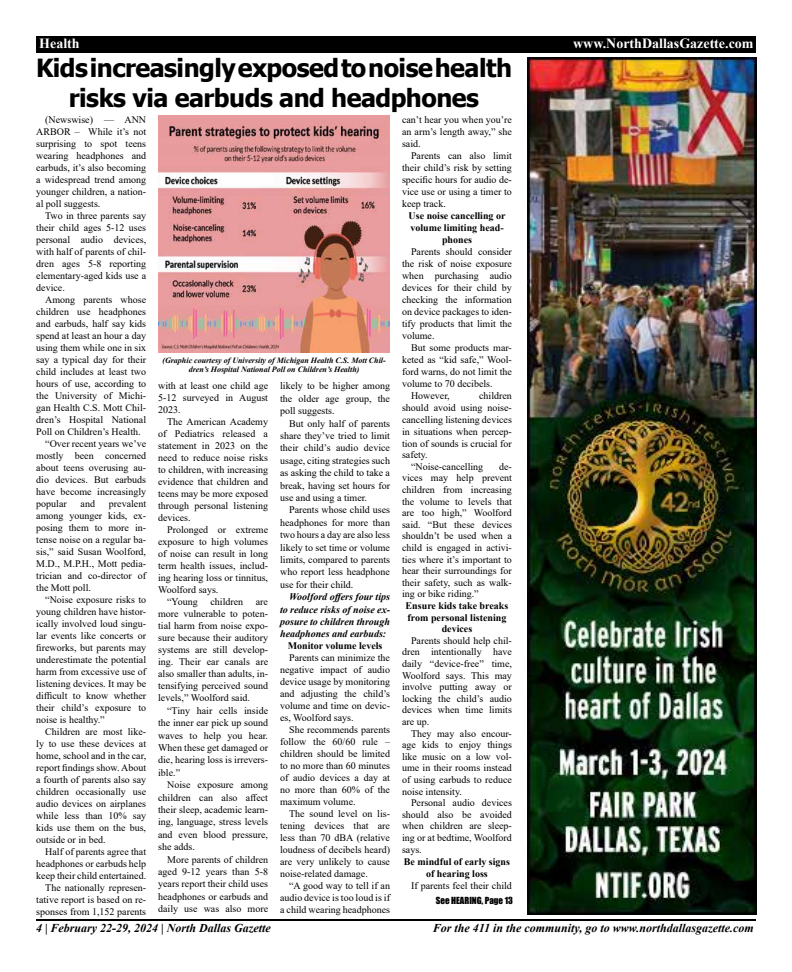
<style>
.page{position:relative;width:792px;height:972px;background:#fff}
.page>*{position:absolute;margin:0;border:0;box-sizing:border-box;transform-origin:0 0}
.t1{font:700 25px/30px "Tahoma";letter-spacing:-.02em;color:#000;text-align:center}
.t2{font:700 14px "Times New Roman";color:#fff}
.t3{font:italic 700 12px "Times New Roman";color:#000}
.t4{font:10px/12px "Times New Roman";color:#000;text-align:justify}
.t5{font:700 10px/12px "Times New Roman";color:#000;text-align:center}
.t6{font:italic 700 10px/12.4px "Times New Roman";color:#000;text-align:justify}
.t7{font:9px "Impact";color:#000}
.t8{font:italic 700 8px/9.6px "Times New Roman";color:#000;text-align:center}
</style>
<div class="page">
<div style="left:36px;top:36px;width:720px;height:17px;background:#000"></div>
<hr style="left:36px;top:919px;width:720px;height:2px;background:#000">
<img style="left:528px;top:58px;width:228px;height:857px">
<img style="left:158px;top:115px;width:232px;height:237px">
<h2 class="t2" style="left:39px;top:33px;width:42px">Health</h2>
<h2 class="t2" style="left:573px;top:33px;width:182px">www.NorthDallasGazette.com</h2>
<h1 class="t1" style="left:36px;top:54px;width:478px">Kids increasingly exposed to noise health risks via earbuds and headphones</h1>
<p class="t4" style="left:36px;top:113px;width:111px;text-indent:9px">(Newswise) — ANN ARBOR – While it’s not surprising to spot teens wearing headphones and earbuds, it’s also becoming a widespread trend among younger children, a nation&shy;al poll suggests.</p>
<p class="t4" style="left:36px;top:209px;width:111px;text-indent:9px">Two in three parents say their child ages 5-12 uses personal audio devices, with half of parents of chil&shy;dren ages 5-8 reporting elementary-aged kids use a device.</p>
<p class="t4" style="left:45px;top:293px;width:102px">Among parents whose</p>
<p class="t4" style="left:36px;top:305px;width:111px">children use headphones</p>
<p class="t4" style="left:36px;top:317px;width:111px">and earbuds, half say kids</p>
<p class="t4" style="left:36px;top:329px;width:111px">spend at least an hour a day</p>
<p class="t4" style="left:36px;top:341px;width:111px">using them while one in six</p>
<p class="t4" style="left:36px;top:353px;width:111px">say a typical day for their</p>
<p class="t4" style="left:36px;top:365px;width:111px">child includes at least two</p>
<p class="t4" style="left:36px;top:377px;width:111px">hours of use, according to</p>
<p class="t4" style="left:36px;top:389px;width:111px">the University of Michi-</p>
<p class="t4" style="left:36px;top:401px;width:111px">gan Health C.S. Mott Chil-</p>
<p class="t4" style="left:36px;top:413px;width:111px">dren’s Hospital National</p>
<p class="t4" style="left:36px;top:425px;width:106px">Poll on Children’s Health.</p>
<p class="t4" style="left:45px;top:437px;width:102px">“Over recent years we’ve</p>
<p class="t4" style="left:36px;top:449px;width:111px">mostly been concerned</p>
<p class="t4" style="left:36px;top:461px;width:111px">about teens overusing au-</p>
<p class="t4" style="left:36px;top:473px;width:111px">dio devices. But earbuds</p>
<p class="t4" style="left:36px;top:485px;width:111px">have become increasingly</p>
<p class="t4" style="left:36px;top:497px;width:32px">popular</p>
<p class="t4" style="left:81px;top:497px;width:16px">and</p>
<p class="t4" style="left:36px;top:497px;width:111px;text-indent:73px">prevalent among younger kids, ex&shy;posing them to more in&shy;tense noise on a regular ba&shy;sis,” said Susan Woolford, M.D., M.P.H., Mott pedia&shy;trician and co-director of the Mott poll.</p>
<p class="t4" style="left:36px;top:593px;width:111px;text-indent:9px">“Noise exposure risks to young children have histor&shy;ically involved loud singu&shy;lar events like concerts or fireworks, but parents may underestimate the potential harm from excessive use of listening devices. It may be difficult to know whether their child’s exposure to noise is healthy.”</p>
<p class="t4" style="left:36px;top:725px;width:111px;text-indent:9px">Children are most like&shy;ly to use these devices at home, school and in the car, report findings show. About a fourth of parents also say children occasionally use audio devices on airplanes while less than 10% say kids use them on the bus, outside or in bed.</p>
<p class="t4" style="left:36px;top:845px;width:111px;text-align:right">Half of parents agree that headphones or earbuds help keep their child entertained.<br>The nationally represen&shy;tative report is based on re&shy;sponses from 1,152 parents</p>
<p class="t8" style="left:162px;top:355px;width:225px">(Graphic courtesy of University of Michigan Health C.S. Mott Chil&shy;dren’s Hospital National Poll on Children’s Health)</p>
<p class="t4" style="left:158px;top:380px;width:111px">with at least one child age 5-12 surveyed in August 2023.</p>
<p class="t4" style="left:158px;top:416px;width:111px;text-indent:9px">The American Academy of Pediatrics released a statement in 2023 on the need to reduce noise risks to children, with increasing evidence that children and teens may be more exposed through personal listening devices.</p>
<p class="t4" style="left:167px;top:524px;width:102px">Prolonged or extreme</p>
<p class="t4" style="left:158px;top:536px;width:111px">exposure to high volumes</p>
<p class="t4" style="left:158px;top:548px;width:111px">of noise can result in long</p>
<p class="t4" style="left:158px;top:560px;width:111px">term health issues, includ-</p>
<p class="t4" style="left:158px;top:572px;width:111px">ing hearing loss or tinnitus,</p>
<p class="t4" style="left:158px;top:584px;width:62px">Woolford says.</p>
<p class="t4" style="left:167px;top:596px;width:32px">“Young</p>
<p class="t4" style="left:210px;top:596px;width:34px">children</p>
<p class="t4" style="left:158px;top:596px;width:111px;text-indent:98px">are more vulnerable to poten&shy;tial harm from noise expo&shy;sure because their auditory systems are still develop&shy;ing. Their ear canals are also smaller than adults, in&shy;tensifying perceived sound levels,” Woolford said.</p>
<p class="t4" style="left:158px;top:704px;width:111px;line-height:12.4px;text-indent:9px">“Tiny hair cells inside the inner ear pick up sound waves to help you hear.<br>When these get damaged or die, hearing loss is irrevers&shy;ible.”</p>
<p class="t4" style="left:158px;top:778px;width:111px;line-height:12.4px;text-indent:9px">Noise exposure among children can also affect their sleep, academic learn&shy;ing, language, stress levels and even blood pressure, she adds.</p>
<p class="t4" style="left:158px;top:853px;width:111px;line-height:12.4px;text-indent:9px">More parents of children aged 9-12 years than 5-8 years report their child uses headphones or earbuds and daily use was also more</p>
<p class="t4" style="left:280px;top:380px;width:111px;line-height:12.4px">likely to be higher among the older age group, the poll suggests.</p>
<p class="t4" style="left:280px;top:417px;width:111px;line-height:12.4px;text-indent:9px">But only half of parents share they’ve tried to limit their child’s audio device usage, citing strategies such as asking the child to take a break, having set hours for use and using a timer.</p>
<p class="t4" style="left:280px;top:504px;width:111px;line-height:12.4px;text-indent:9px">Parents whose child uses headphones for more than two hours a day are also less likely to set time or volume limits, compared to parents who report less headphone use for their child.</p>
<p class="t6" style="left:280px;top:590px;width:111px;text-indent:9px">Woolford offers four tips to reduce risks of noise ex&shy;posure to children through headphones and earbuds:</p>
<p class="t5" style="left:288px;top:640px;width:96px">Monitor volume levels</p>
<p class="t4" style="left:280px;top:652px;width:111px;text-indent:9px">Parents can minimize the negative impact of audio device usage by monitoring and adjusting the child’s volume and time on devic&shy;es, Woolford says.</p>
<p class="t4" style="left:280px;top:724px;width:111px;text-indent:9px">She recommends parents follow the 60/60 rule – children should be limited to no more than 60 minutes of audio devices a day at no more than 60% of the maximum volume.</p>
<p class="t4" style="left:280px;top:808px;width:111px;text-indent:9px">The sound level on lis&shy;tening devices that are less than 70 dBA (relative loudness of decibels heard) are very unlikely to cause noise-related damage.</p>
<p class="t4" style="left:280px;top:880px;width:111px;text-indent:9px">“A good way to tell if an audio device is too loud is if a child wearing headphones</p>
<p class="t4" style="left:402px;top:113px;width:111px">can’t hear you when you’re an arm’s length away,” she said.</p>
<p class="t4" style="left:402px;top:149px;width:111px;text-indent:9px">Parents can also limit their child’s risk by setting specific hours for audio de&shy;vice use or using a timer to keep track.</p>
<p class="t5" style="left:409px;top:209px;width:98px">Use noise cancelling or volume limiting head&shy;phones</p>
<p class="t4" style="left:402px;top:245px;width:111px;text-indent:9px">Parents should consider the risk of noise exposure when purchasing audio devices for their child by checking the information on device packages to iden&shy;tify products that limit the volume.</p>
<p class="t4" style="left:411px;top:341px;width:102px">But some products mar-</p>
<p class="t4" style="left:402px;top:353px;width:111px">keted as “kid safe,” Wool-</p>
<p class="t4" style="left:402px;top:365px;width:111px">ford warns, do not limit the</p>
<p class="t4" style="left:402px;top:377px;width:92px">volume to 70 decibels.</p>
<p class="t4" style="left:411px;top:389px;width:40px">However,</p>
<p class="t4" style="left:479px;top:389px;width:34px">children</p>
<p class="t4" style="left:402px;top:401px;width:111px">should avoid using noise-</p>
<p class="t4" style="left:402px;top:413px;width:111px">cancelling listening devices</p>
<p class="t4" style="left:402px;top:425px;width:111px">in situations when percep-</p>
<p class="t4" style="left:402px;top:437px;width:111px">tion of sounds is crucial for</p>
<p class="t4" style="left:402px;top:449px;width:27px">safety.</p>
<p class="t4" style="left:411px;top:460px;width:74px">“Noise-cancelling</p>
<p class="t4" style="left:402px;top:460px;width:111px;line-height:11.6px;text-indent:97px">de&shy;vices may help prevent children from increasing the volume to levels that are too high,” Woolford said. “But these devices shouldn’t be used when a child is engaged in activi&shy;ties where it’s important to hear their surroundings for their safety, such as walk&shy;ing or bike riding.”</p>
<p class="t5" style="left:406px;top:600px;width:104px;line-height:11.6px">Ensure kids take breaks from personal listening devices</p>
<p class="t4" style="left:402px;top:634px;width:111px;line-height:11.6px;text-indent:9px">Parents should help chil&shy;dren intentionally have daily “device-free” time, Woolford says. This may involve putting away or locking the child’s audio devices when time limits are up.</p>
<p class="t4" style="left:402px;top:727px;width:111px;line-height:11.6px;text-indent:9px">They may also encour&shy;age kids to enjoy things like music on a low vol&shy;ume in their rooms instead of using earbuds to reduce noise intensity.</p>
<p class="t4" style="left:402px;top:797px;width:111px;text-indent:9px">Personal audio devices should also be avoided when children are sleep&shy;ing or at bedtime, Woolford says.</p>
<p class="t5" style="left:404px;top:856px;width:108px">Be mindful of early signs of hearing loss</p>
<p class="t4" style="left:411px;top:880px;width:102px">If parents feel their child</p>
<p class="t7" style="left:436px;top:893px;width:79px">See HEARING, Page 13</p>
<p class="t3" style="left:36px;top:920px;width:236px">4 | February 22-29, 2024 | North Dallas Gazette</p>
<p class="t3" style="left:433px;top:920px;width:322px">For the 411 in the community, go to www.northdallasgazette.com</p>
</div>
